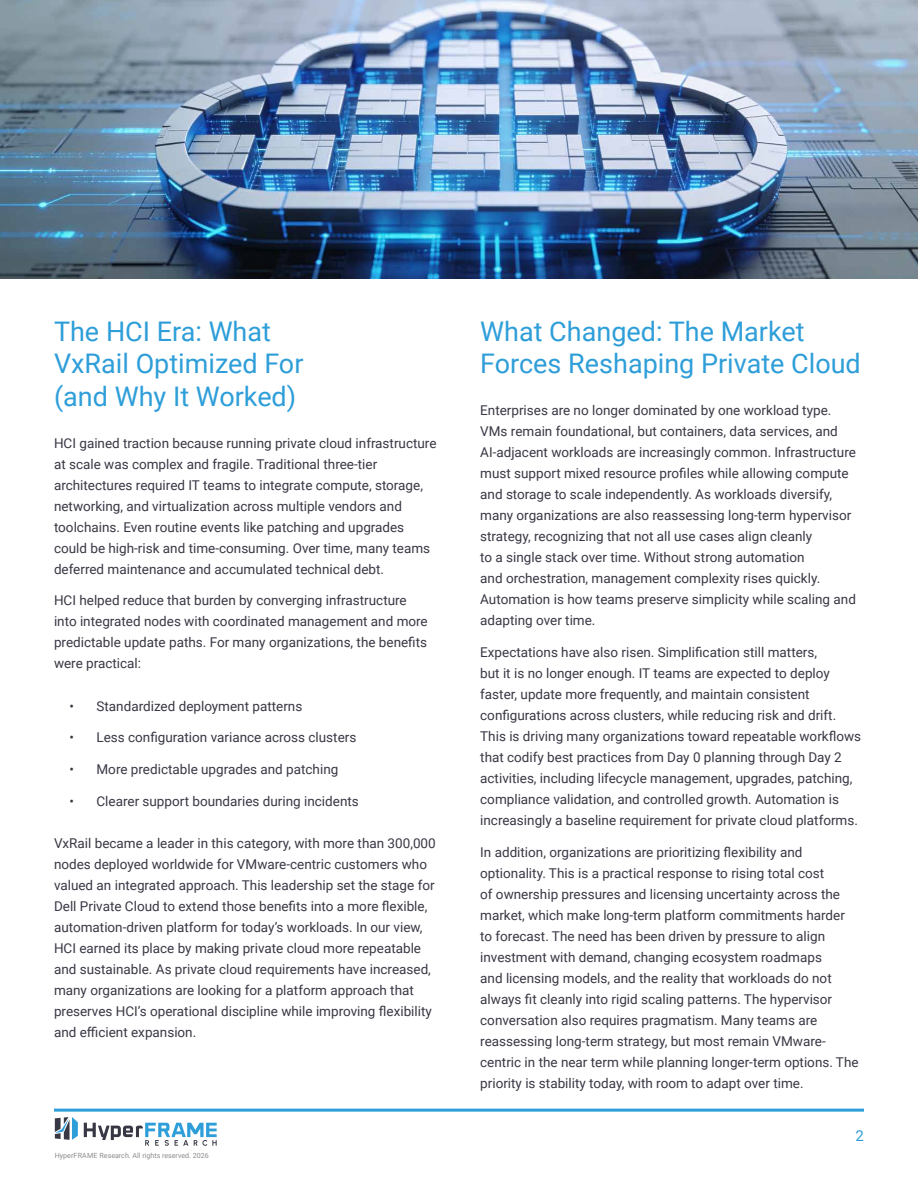
<style>
.page{position:relative;width:918px;height:1188px;background:#fff}
.page>*{position:absolute;margin:0;border:0;box-sizing:border-box;transform-origin:0 0}
.t1{font:27px/32.4px "Roboto";color:#2e9ed9}
.t2{font:15px "Roboto";color:#2e9ed9}
.t3{font:13.5px/21px "Roboto";color:#383845}
.t4{font:7.05px "Roboto";color:#8c8c91}
</style>
<div class="page">
<svg style="left:84px;top:1123px;width:133px;height:23px"></svg>
<svg style="left:55px;top:1117px;width:23px;height:23px"></svg>
<hr style="left:54px;top:1109px;width:810px;height:3px;background:#2e9ed9">
<img style="left:0;top:0;width:918px;height:278px">
<h1 class="t1" style="left:54px;top:314px;width:251px">The HCI Era: What<br>VxRail Optimized For (and Why It Worked)</h1>
<p class="t3" style="left:54px;top:432px;width:384px">HCI gained traction because running private cloud infrastructure at scale was complex and fragile. Traditional three-tier architectures required IT teams to integrate compute, storage, networking, and virtualization across multiple vendors and toolchains. Even routine events like patching and upgrades could be high-risk and time-consuming. Over time, many teams deferred maintenance and accumulated technical debt.</p>
<p class="t3" style="left:54px;top:590px;width:375px">HCI helped reduce that burden by converging infrastructure into integrated nodes with coordinated management and more predictable update paths. For many organizations, the benefits were practical:</p>
<p class="t3" style="left:70px;top:695px;width:234px">• Standardized deployment patterns</p>
<p class="t3" style="left:70px;top:727px;width:288px">• Less configuration variance across clusters</p>
<p class="t3" style="left:70px;top:758px;width:270px">• More predictable upgrades and patching</p>
<p class="t3" style="left:70px;top:790px;width:291px">• Clearer support boundaries during incidents</p>
<p class="t3" style="left:54px;top:832px;width:383px">VxRail became a leader in this category, with more than 300,000 nodes deployed worldwide for VMware-centric customers who valued an integrated approach. This leadership set the stage for Dell Private Cloud to extend those benefits into a more flexible, automation-driven platform for today’s workloads. In our view, HCI earned its place by making private cloud more repeatable and sustainable. As private cloud requirements have increased, many organizations are looking for a platform approach that preserves HCI’s operational discipline while improving flexibility and efficient expansion.</p>
<p class="t4" style="left:55px;top:1151px;width:155px">HyperFRAME Research. All rights reserved. 2026</p>
<h1 class="t1" style="left:480px;top:314px;width:382px">What Changed: The Market<br>Forces Reshaping Private Cloud</h1>
<p class="t3" style="left:480px;top:400px;width:377px">Enterprises are no longer dominated by one workload type.<br>VMs remain foundational, but containers, data services, and AI-adjacent workloads are increasingly common. Infrastructure must support mixed resource profiles while allowing compute and storage to scale independently. As workloads diversify, many organizations are also reassessing long-term hypervisor strategy, recognizing that not all use cases align cleanly<br>to a single stack over time. Without strong automation<br>and orchestration, management complexity rises quickly.<br>Automation is how teams preserve simplicity while scaling and adapting over time.</p>
<p class="t3" style="left:480px;top:641px;width:382px">Expectations have also risen. Simplification still matters,<br>but it is no longer enough. IT teams are expected to deploy faster, update more frequently, and maintain consistent configurations across clusters, while reducing risk and drift.<br>This is driving many organizations toward repeatable workflows that codify best practices from Day 0 planning through Day 2 activities, including lifecycle management, upgrades, patching, compliance validation, and controlled growth. Automation is increasingly a baseline requirement for private cloud platforms.</p>
<p class="t3" style="left:480px;top:841px;width:380px">In addition, organizations are prioritizing flexibility and optionality. This is a practical response to rising total cost<br>of ownership pressures and licensing uncertainty across the market, which make long-term platform commitments harder to forecast. The need has been driven by pressure to align investment with demand, changing ecosystem roadmaps<br>and licensing models, and the reality that workloads do not always fit cleanly into rigid scaling patterns. The hypervisor conversation also requires pragmatism. Many teams are reassessing long-term strategy, but most remain VMware&shy;centric in the near term while planning longer-term options. The priority is stability today, with room to adapt over time.</p>
<p class="t2" style="left:856px;top:1125px;width:10px">2</p>
</div>
